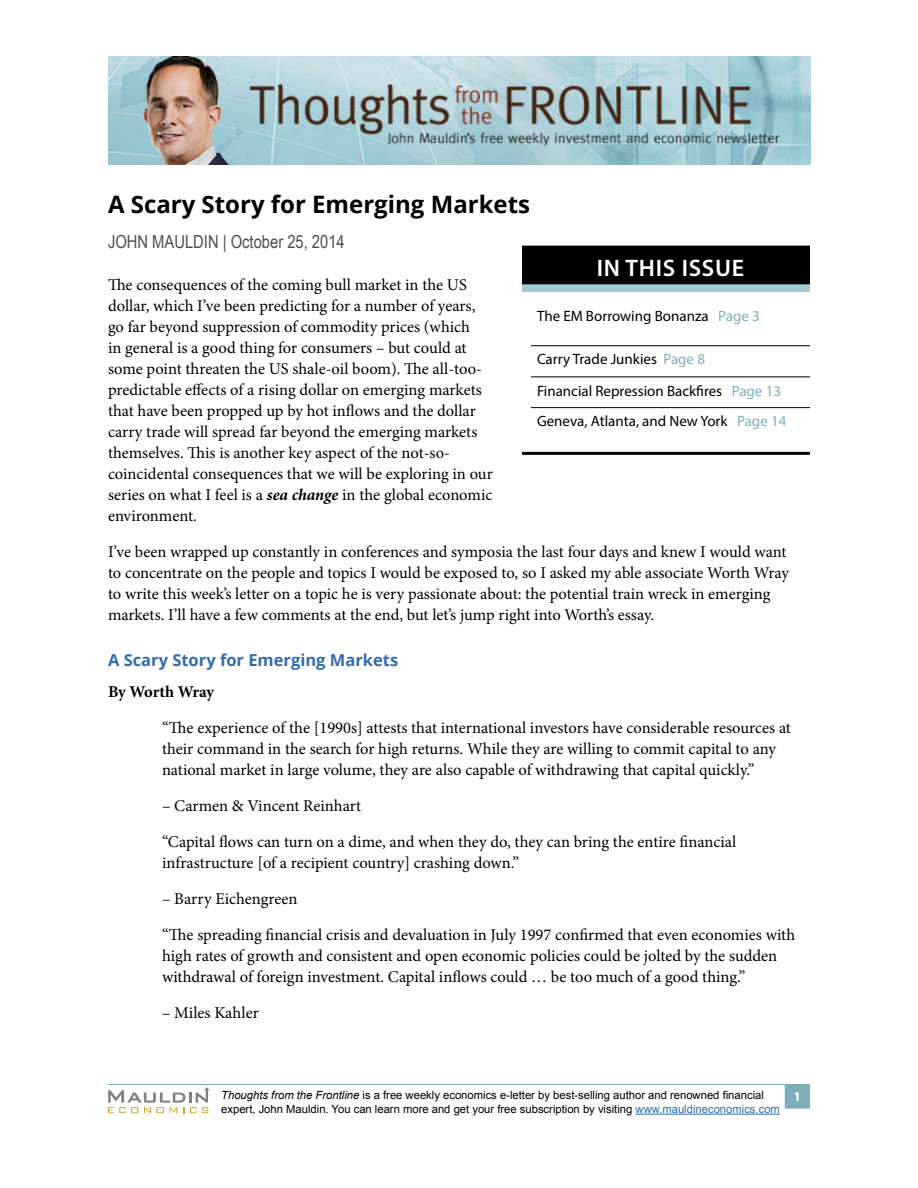
<style>
.page{position:relative;width:918px;height:1188px;background:#fff}
.page>*{position:absolute;margin:0;border:0;box-sizing:border-box;transform-origin:0 0}
.t1{font:700 24px "Open Sans";color:#000}
.t2{font:600 24px "Myriad Pro";letter-spacing:.03em;color:#fff}
.t3{font:18px "Arial Narrow";color:#4d4d4d}
.t4{font:16.5px/21px "Minion Pro";color:#000}
.t5{font:700 16.5px "Open Sans";color:#316daf}
.t6{font:700 16.5px "Minion Pro";letter-spacing:-.01em;color:#000}
.t7{font:15px/30.9px "Myriad Pro";color:#000}
.t8{font:700 13.5px "Myriad Pro";color:#fff}
.t9{font:11.25px/13.5px "Arial";color:#000}
.s1{font-weight:700;font-style:italic}
.s2{color:#7dafba}
.s3{font-style:italic}
.s4{color:#316daf}
</style>
<div class="page">
<hr style="left:636px;top:1114px;width:144px;height:1px;background:#316daf">
<div style="left:785px;top:1085px;width:25px;height:24px;background:#7dafba"></div>
<hr style="left:108px;top:1084px;width:702px;height:1px;background:#7dafba">
<svg style="left:108px;top:1087px;width:102px;height:26px"></svg>
<img style="left:108px;top:57px;width:702px;height:107px">
<div style="left:522px;top:246px;width:288px;height:39px;background:#000"></div>
<div style="left:522px;top:285px;width:288px;height:7px;background:#a3cbd5"></div>
<hr style="left:522px;top:452px;width:288px;height:3px;background:#000">
<svg style="left:531px;top:346px;width:279px;height:63px"></svg>
<hr style="left:531px;top:345px;width:279px;height:1px;background:#000">
<hr style="left:531px;top:377px;width:279px;height:1px;background:#000">
<hr style="left:531px;top:407px;width:279px;height:1px;background:#000">
<h1 class="t1" style="left:108px;top:187px;width:424px">A Scary Story for Emerging Markets</h1>
<p class="t3" style="left:108px;top:228px;width:238px">JOHN MAULDIN | October 25, 2014</p>
<p class="t4" style="left:108px;top:274px;width:386px">The consequences of the coming bull market in the US dollar, which I’ve been predicting for a number of years, go far beyond suppression of commodity prices (which<br>in general is a good thing for consumers – but could at some point threaten the US shale-oil boom). The all-too&shy;predictable effects of a rising dollar on emerging markets that have been propped up by hot inflows and the dollar carry trade will spread far beyond the emerging markets themselves. This is another key aspect of the not-so&shy;coincidental consequences that we will be exploring in our series on what I feel is a <span class="s1">sea change</span> in the global economic environment.</p>
<p class="t4" style="left:108px;top:541px;width:683px">I’ve been wrapped up constantly in conferences and symposia the last four days and knew I would want to concentrate on the people and topics I would be exposed to, so I asked my able associate Worth Wray to write this week’s letter on a topic he is very passionate about: the potential train wreck in emerging markets. I’ll have a few comments at the end, but let’s jump right into Worth’s essay.</p>
<p class="t5" style="left:108px;top:648px;width:292px">A Scary Story for Emerging Markets</p>
<p class="t6" style="left:108px;top:680px;width:108px">By Worth Wray</p>
<p class="t4" style="left:162px;top:717px;width:630px">“The experience of the [1990s] attests that international investors have considerable resources at their command in the search for high returns. While they are willing to commit capital to any national market in large volume, they are also capable of withdrawing that capital quickly.”</p>
<p class="t4" style="left:162px;top:787px;width:576px;line-height:36px">– Carmen &amp; Vincent Reinhart<br>“Capital flows can turn on a dime, and when they do, they can bring the entire financial</p>
<p class="t4" style="left:162px;top:852px;width:359px">infrastructure [of a recipient country] crashing down.”</p>
<p class="t4" style="left:162px;top:880px;width:635px;line-height:36px">– Barry Eichengreen<br>“The spreading financial crisis and devaluation in July 1997 confirmed that even economies with</p>
<p class="t4" style="left:162px;top:945px;width:617px">high rates of growth and consistent and open economic policies could be jolted by the sudden withdrawal of foreign investment. Capital inflows could … be too much of a good thing.”</p>
<p class="t4" style="left:162px;top:1002px;width:98px">– Miles Kahler</p>
<h1 class="t2" style="left:597px;top:252px;width:149px">IN THIS ISSUE</h1>
<p class="t7" style="left:537px;top:301px;width:224px">The EM Borrowing Bonanza <span class="s2">Page 3</span></p>
<p class="t7" style="left:537px;top:344px;width:251px">Carry Trade Junkies <span class="s2">Page 8<br></span>Financial Repression Backfires <span class="s2">Page 13<br></span>Geneva, Atlanta, and New York <span class="s2">Page 14</span></p>
<p class="t9" style="left:221px;top:1089px;width:560px"><span class="s3">Thoughts from the Frontline</span> is a free weekly economics e-letter by best-selling author and renowned financial expert, John Mauldin. You can learn more and get your free subscription by visiting <span class="s4">www.mauldineconomics.com</span></p>
<p class="t8" style="left:794px;top:1088px;width:9px">1</p>
</div>
